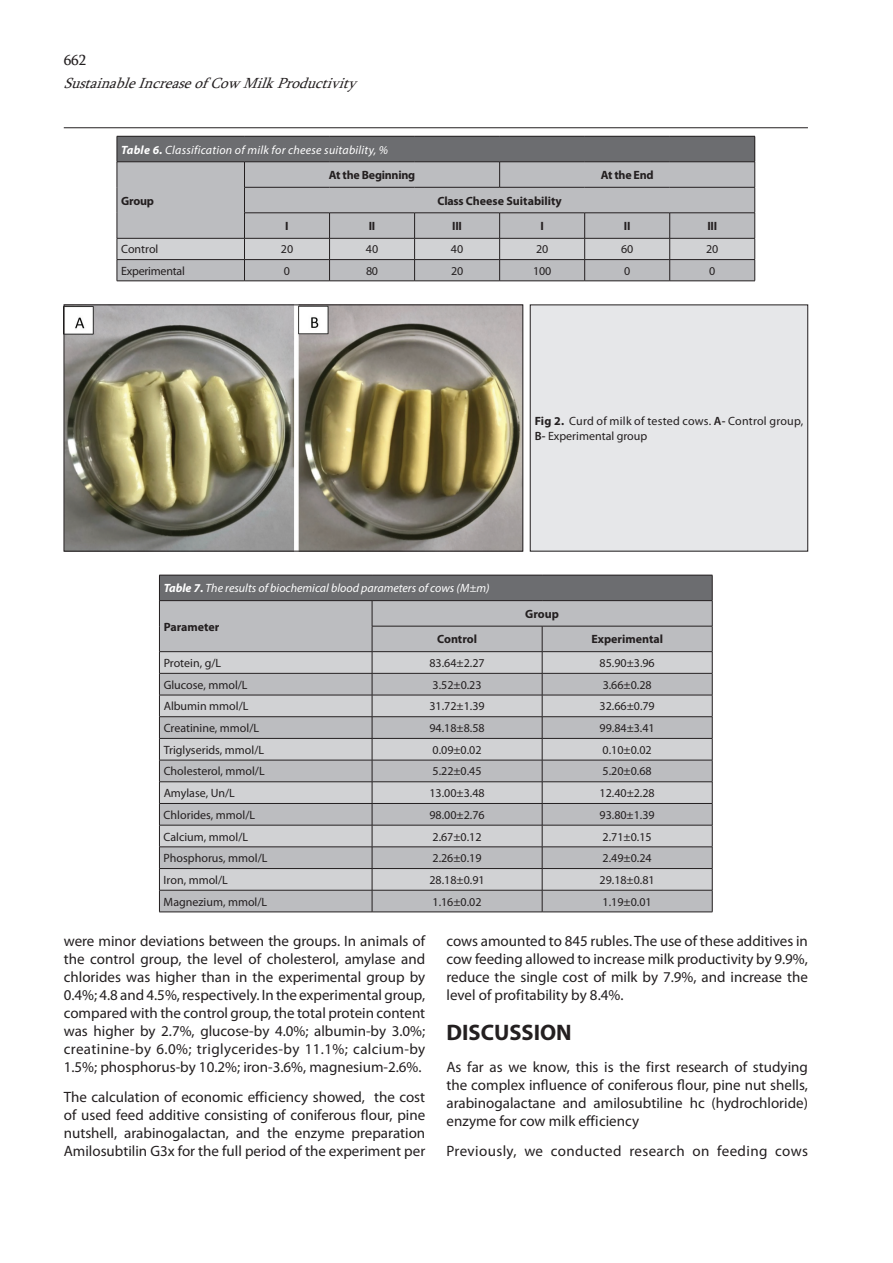
<style>
.page{position:relative;width:893px;height:1263px;background:#fff}
.page>*{position:absolute;margin:0;border:0;box-sizing:border-box;transform-origin:0 0}
.t1{font:700 22.5px "Myriad Pro";color:#231f20}
.t2{font:15px/18px "Myriad Pro";color:#231f20;text-align:justify}
.t3{font:15px "Myriad Pro";letter-spacing:.025em;color:#231f20}
.t4{font:italic 15px "Sylfaen";color:#231f20}
.t5{font:15px "Sylfaen";color:#231f20}
.t6{font:12px/14.4px "Myriad Pro";color:#231f20}
.t7{font:italic 12px "Myriad Pro";letter-spacing:.005em;color:#fff}
.t8{font:700 12px "Myriad Pro";letter-spacing:-.005em;color:#231f20}
.t9{font:12px "Myriad Pro";letter-spacing:-.02em;color:#231f20}
.s1{font-weight:700}
.s2{font-weight:600}
</style>
<div class="page">
<hr style="left:64px;top:127px;width:744px;height:1px;background:#231f20">
<svg style="left:117px;top:136px;width:638px;height:145px;background:#aaaaad"></svg>
<hr style="left:117px;top:281px;width:127px;height:1px;background:#231f20">
<hr style="left:244px;top:281px;width:86px;height:1px;background:#231f20">
<hr style="left:330px;top:281px;width:85px;height:1px;background:#231f20">
<hr style="left:415px;top:281px;width:85px;height:1px;background:#231f20">
<hr style="left:500px;top:281px;width:85px;height:1px;background:#231f20">
<hr style="left:585px;top:281px;width:85px;height:1px;background:#231f20">
<hr style="left:670px;top:281px;width:85px;height:1px;background:#231f20">
<img style="left:66px;top:307px;width:455px;height:242px">
<div style="left:64px;top:305px;width:459px;height:246px;border:1px solid #231f20"></div>
<div style="left:530px;top:305px;width:278px;height:246px;background:#e6e7e9"></div>
<div style="left:530px;top:305px;width:278px;height:246px;border:1px solid #231f20"></div>
<svg style="left:159px;top:575px;width:554px;height:337px;background:#b6b6b9"></svg>
<hr style="left:159px;top:912px;width:213px;height:1px;background:#231f20">
<hr style="left:372px;top:912px;width:170px;height:1px;background:#231f20">
<hr style="left:542px;top:912px;width:170px;height:1px;background:#231f20">
<p class="t5" style="left:64px;top:50px;width:24px">662</p>
<p class="t4" style="left:64px;top:73px;width:300px">SustainableIncreaseofCowMilkProductivity</p>
<p class="t7" style="left:121px;top:142px;width:268px"><span class="s1">Table 6.</span> Classification of milk for cheese suitability, %</p>
<p class="t8" style="left:121px;top:194px;width:34px">Group</p>
<p class="t8" style="left:329px;top:168px;width:88px">At the Beginning</p>
<p class="t8" style="left:601px;top:168px;width:55px">At the End</p>
<p class="t8" style="left:437px;top:194px;width:126px">Class Cheese Suitability</p>
<p class="t8" style="left:285px;top:219px;width:5px">I</p>
<p class="t8" style="left:369px;top:219px;width:8px">II</p>
<p class="t8" style="left:452px;top:219px;width:11px">III</p>
<p class="t8" style="left:540px;top:219px;width:5px">I</p>
<p class="t8" style="left:624px;top:219px;width:8px">II</p>
<p class="t8" style="left:707px;top:219px;width:11px">III</p>
<p class="t6" style="left:121px;top:242px;width:39px">Control</p>
<p class="t6" style="left:281px;top:242px;width:14px">20</p>
<p class="t6" style="left:366px;top:242px;width:14px">40</p>
<p class="t6" style="left:451px;top:242px;width:14px">40</p>
<p class="t6" style="left:536px;top:242px;width:14px">20</p>
<p class="t6" style="left:621px;top:242px;width:14px">60</p>
<p class="t6" style="left:706px;top:242px;width:14px">20</p>
<p class="t9" style="left:121px;top:263px;width:65px">Experimental</p>
<p class="t6" style="left:284px;top:263px;width:8px">0</p>
<p class="t6" style="left:366px;top:263px;width:14px">80</p>
<p class="t6" style="left:451px;top:263px;width:14px">20</p>
<p class="t6" style="left:533px;top:263px;width:19px">100</p>
<p class="t6" style="left:624px;top:263px;width:8px">0</p>
<p class="t6" style="left:709px;top:263px;width:8px">0</p>
<p class="t6" style="left:535px;top:414px;width:270px"><span class="s1">Fig 2.</span> Curd of milk of tested cows. <span class="s2">A-</span> Control group,<br><span class="s2">B-</span> Experimental group</p>
<p class="t7" style="left:164px;top:581px;width:327px"><span class="s1">Table 7.</span> The results of biochemical blood parameters of cows (M±m)</p>
<p class="t8" style="left:164px;top:620px;width:57px">Parameter</p>
<p class="t8" style="left:525px;top:607px;width:35px">Group</p>
<p class="t8" style="left:437px;top:633px;width:41px">Control</p>
<p class="t8" style="left:591px;top:633px;width:73px">Experimental</p>
<p class="t6" style="left:164px;top:656px;width:59px">Protein, g/L</p>
<p class="t6" style="left:429px;top:656px;width:57px">83.64±2.27</p>
<p class="t6" style="left:600px;top:656px;width:57px">85.90±3.96</p>
<p class="t6" style="left:164px;top:677px;width:85px">Glucose, mmol/L</p>
<p class="t6" style="left:433px;top:677px;width:51px">3.52±0.23</p>
<p class="t6" style="left:603px;top:677px;width:51px">3.66±0.28</p>
<p class="t6" style="left:164px;top:699px;width:86px">Albumin mmol/L</p>
<p class="t6" style="left:429px;top:699px;width:57px">31.72±1.39</p>
<p class="t6" style="left:600px;top:699px;width:57px">32.66±0.79</p>
<p class="t6" style="left:164px;top:721px;width:97px">Creatinine, mmol/L</p>
<p class="t6" style="left:429px;top:721px;width:57px">94.18±8.58</p>
<p class="t6" style="left:600px;top:721px;width:57px">99.84±3.41</p>
<p class="t6" style="left:164px;top:742px;width:102px">Triglyserids, mmol/L</p>
<p class="t6" style="left:433px;top:742px;width:51px">0.09±0.02</p>
<p class="t6" style="left:603px;top:742px;width:51px">0.10±0.02</p>
<p class="t6" style="left:164px;top:764px;width:103px">Cholesterol, mmol/L</p>
<p class="t6" style="left:433px;top:764px;width:51px">5.22±0.45</p>
<p class="t6" style="left:603px;top:764px;width:51px">5.20±0.68</p>
<p class="t6" style="left:164px;top:786px;width:73px">Amylase, Un/L</p>
<p class="t6" style="left:429px;top:786px;width:57px">13.00±3.48</p>
<p class="t6" style="left:600px;top:786px;width:57px">12.40±2.28</p>
<p class="t6" style="left:164px;top:807px;width:93px">Chlorides, mmol/L</p>
<p class="t6" style="left:429px;top:807px;width:57px">98.00±2.76</p>
<p class="t6" style="left:599px;top:807px;width:57px">93.80±1.39</p>
<p class="t6" style="left:164px;top:829px;width:86px">Calcium, mmol/L</p>
<p class="t6" style="left:432px;top:829px;width:51px">2.67±0.12</p>
<p class="t6" style="left:603px;top:829px;width:51px">2.71±0.15</p>
<p class="t6" style="left:164px;top:851px;width:105px">Phosphorus, mmol/L</p>
<p class="t6" style="left:432px;top:851px;width:51px">2.26±0.19</p>
<p class="t6" style="left:603px;top:851px;width:51px">2.49±0.24</p>
<p class="t6" style="left:164px;top:872px;width:66px">Iron, mmol/L</p>
<p class="t6" style="left:429px;top:872px;width:57px">28.18±0.91</p>
<p class="t6" style="left:599px;top:872px;width:57px">29.18±0.81</p>
<p class="t6" style="left:164px;top:894px;width:105px">Magnezium, mmol/L</p>
<p class="t6" style="left:432px;top:894px;width:51px">1.16±0.02</p>
<p class="t6" style="left:603px;top:894px;width:51px">1.19±0.01</p>
<p class="t2" style="left:64px;top:931px;width:363px">were minor deviations between the groups. In animals of the control group, the level of cholesterol, amylase and chlorides was higher than in the experimental group by 0.4%; 4.8 and 4.5%, respectively. In the experimental group, compared with the control group, the total protein content was higher by 2.7%, glucose-by 4.0%; albumin-by 3.0%; creatinine-by 6.0%; triglycerides-by 11.1%; calcium-by 1.5%; phosphorus-by 10.2%; iron-3.6%, magnesium-2.6%.</p>
<p class="t2" style="left:64px;top:1088px;width:363px">The calculation of economic efficiency showed, the cost of used feed additive consisting of coniferous flour, pine nutshell, arabinogalactan, and the enzyme preparation Amilosubtilin G3x for the full period of the experiment per</p>
<p class="t2" style="left:446px;top:931px;width:363px">cows amounted to 845 rubles. The use of these additives in cow feeding allowed to increase milk productivity by 9.9%, reduce the single cost of milk by 7.9%, and increase the level of profitability by 8.4%.</p>
<h1 class="t1" style="left:446px;top:1020px;width:127px">DISCUSSION</h1>
<p class="t2" style="left:446px;top:1057px;width:363px">As far as we know, this is the first research of studying the complex influence of coniferous flour, pine nut shells, arabinogalactane and amilosubtiline hc (hydrochloride) enzyme for cow milk efficiency</p>
<p class="t3" style="left:446px;top:1142px;width:363px">Previously, we conducted research on feeding cows</p>
</div>
